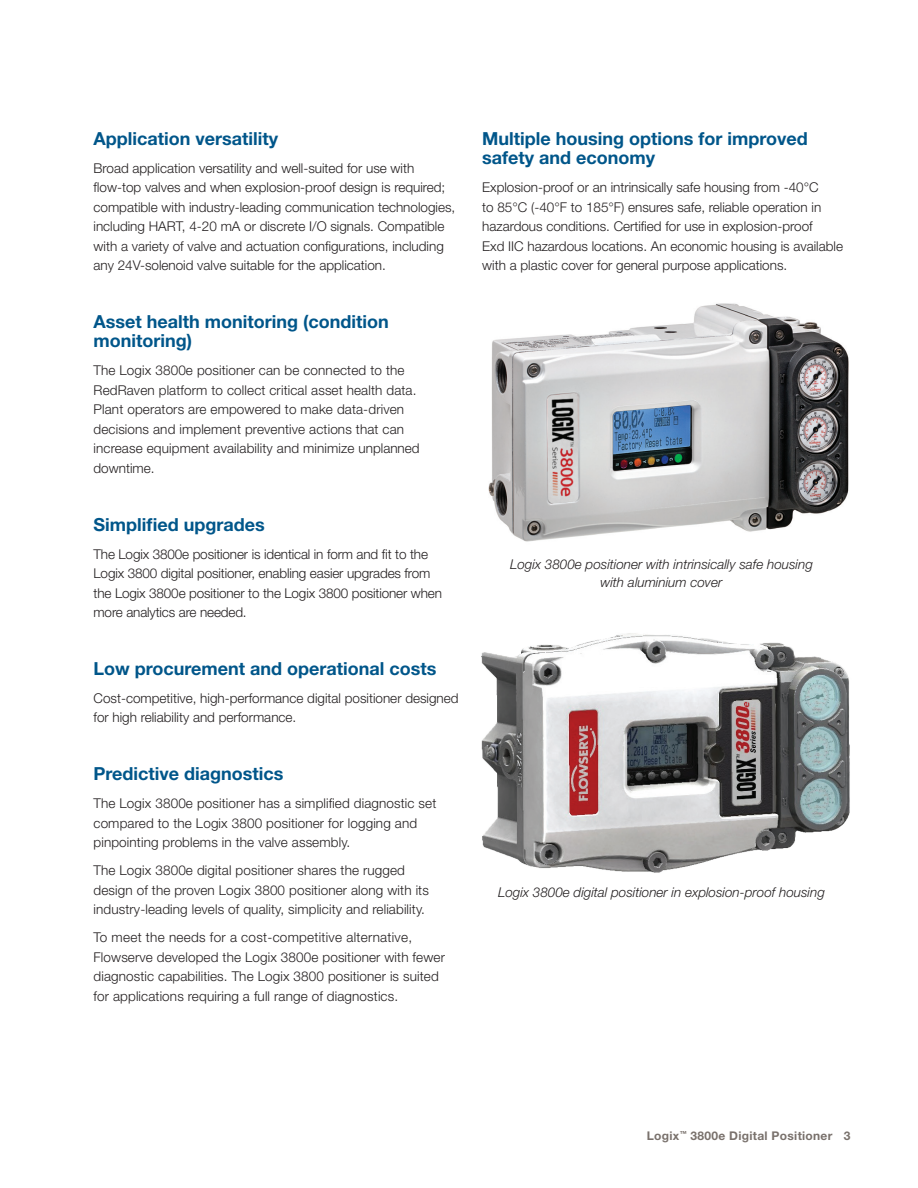
<style>
.page{position:relative;width:918px;height:1188px;background:#fff}
.page>*{position:absolute;margin:0;border:0;box-sizing:border-box;transform-origin:0 0}
.Subhead_Level_1__blu{font:700 18px/19.5px "Helvetica Neue LT Std";color:#00568a}
.Body_copy{font:300 13.5px/19.5px "Helvetica Neue LT Std";color:#231f20}
.Body_copy-2{font:italic 300 13.5px/18px "Helvetica Neue LT Std";color:#231f20;text-align:center}
.t1{font:700 12px "Helvetica Neue LT Std";letter-spacing:.025em;color:#79716c}
</style>
<div class="page">
<img style="left:488px;top:303px;width:361px;height:239px">
<img style="left:481px;top:633px;width:369px;height:240px">
<p class="Subhead_Level_1__blu" style="left:94px;top:128px;width:186px">Application versatility</p>
<p class="Body_copy" style="left:94px;top:158px;width:363px">Broad application versatility and well-suited for use with flow-top valves and when explosion-proof design is required; compatible with industry-leading communication technologies, including HART, 4-20 mA or discrete I/O signals. Compatible with a variety of valve and actuation configurations, including any 24V-solenoid valve suitable for the application.</p>
<p class="Subhead_Level_1__blu" style="left:94px;top:311px;width:297px">Asset health monitoring (condition monitoring)</p>
<p class="Body_copy" style="left:94px;top:361px;width:328px">The Logix 3800e positioner can be connected to the RedRaven platform to collect critical asset health data.<br>Plant operators are empowered to make data-driven decisions and implement preventive actions that can increase equipment availability and minimize unplanned downtime.</p>
<p class="Subhead_Level_1__blu" style="left:94px;top:514px;width:173px">Simplified upgrades</p>
<p class="Body_copy" style="left:94px;top:544px;width:350px">The Logix 3800e positioner is identical in form and fit to the Logix 3800 digital positioner, enabling easier upgrades from the Logix 3800e positioner to the Logix 3800 positioner when more analytics are needed.</p>
<p class="Subhead_Level_1__blu" style="left:94px;top:658px;width:344px">Low procurement and operational costs</p>
<p class="Body_copy" style="left:94px;top:688px;width:367px">Cost-competitive, high-performance digital positioner designed for high reliability and performance.</p>
<p class="Subhead_Level_1__blu" style="left:94px;top:764px;width:191px">Predictive diagnostics</p>
<p class="Body_copy" style="left:94px;top:793px;width:344px">The Logix 3800e positioner has a simplified diagnostic set compared to the Logix 3800 positioner for logging and pinpointing problems in the valve assembly.</p>
<p class="Body_copy" style="left:94px;top:860px;width:337px">The Logix 3800e digital positioner shares the rugged design of the proven Logix 3800 positioner along with its industry-leading levels of quality, simplicity and reliability.</p>
<p class="Body_copy" style="left:94px;top:927px;width:353px">To meet the needs for a cost-competitive alternative, Flowserve developed the Logix 3800e positioner with fewer diagnostic capabilities. The Logix 3800 positioner is suited for applications requiring a full range of diagnostics.</p>
<p class="Subhead_Level_1__blu" style="left:482px;top:128px;width:327px">Multiple housing options for improved safety and economy</p>
<p class="Body_copy" style="left:482px;top:177px;width:362px">Explosion-proof or an intrinsically safe housing from -40°C<br>to 85°C (-40°F to 185°F) ensures safe, reliable operation in hazardous conditions. Certified for use in explosion-proof<br>Exd IIC hazardous locations. An economic housing is available with a plastic cover for general purpose applications.</p>
<p class="Body_copy-2" style="left:510px;top:555px;width:304px">Logix 3800e positioner with intrinsically safe housing with aluminium cover</p>
<p class="Body_copy-2" style="left:498px;top:883px;width:328px">Logix 3800e digital positioner in explosion-proof housing</p>
<p class="t1" style="left:647px;top:1128px;width:205px">Logix<sup>™</sup> 3800e Digital Positioner 3</p>
</div>
